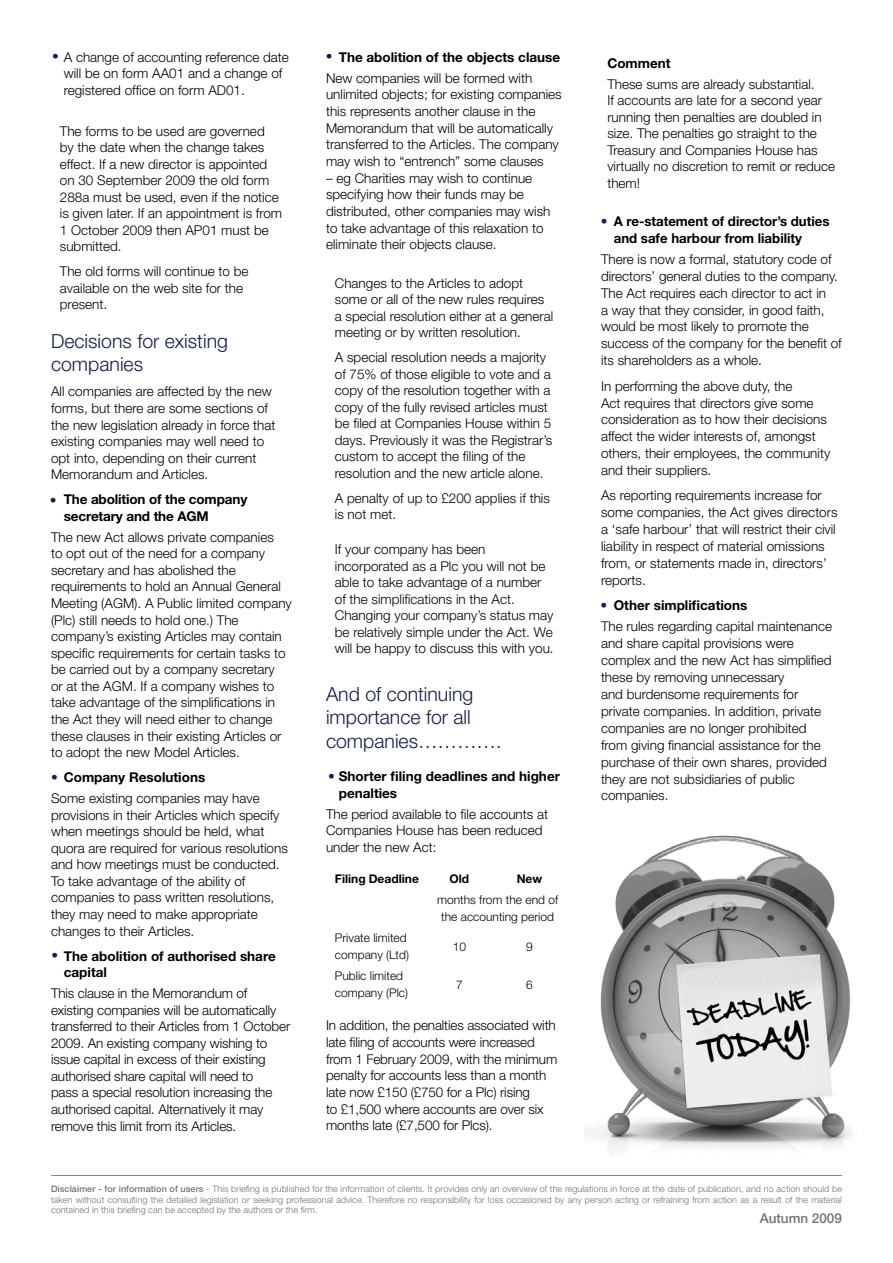
<style>
.page{position:relative;width:893px;height:1263px;background:#fff}
.page>*{position:absolute;margin:0;border:0;box-sizing:border-box;transform-origin:0 0}
.t1{font:300 19.5px/23.5px "Helvetica Neue";color:#151d4b}
.t2{font:300 13.5px/16.5px "Helvetica Neue";color:#000}
.t3{font:700 13.5px/16.5px "Helvetica Neue";color:#000}
.t4{font:500 13.5px "Helvetica Neue";color:#707173}
.t5{font:300 13.5px "Helvetica Neue";color:#151d4b}
.t6{font:300 12px/16.5px "Helvetica Neue";color:#000}
.t7{font:700 12px "Helvetica Neue";color:#000}
.t8{font:300 9px/10.8px "Helvetica Neue";letter-spacing:.005em;color:#707173;text-align:justify}
.s1{color:#151d4b}
.s2{font-weight:700}
.s3{font-weight:300;color:#151d4b}
.s4{font-weight:500}
</style>
<div class="page">
<img style="left:585px;top:835px;width:266px;height:316px">
<hr style="left:51px;top:1175px;width:791px;height:1px;background:#87888a">
<p class="t2" style="left:64px;top:48px;width:227px;text-indent:-11px"><span class="s1">•</span> A change of accounting reference date will be on form AA01 and a change of registered office on form AD01.</p>
<p class="t2" style="left:60px;top:122px;width:224px">The forms to be used are governed<br>by the date when the change takes effect. If a new director is appointed on 30 September 2009 the old form<br>288a must be used, even if the notice is given later. If an appointment is from<br>1 October 2009 then AP01 must be submitted.</p>
<p class="t2" style="left:60px;top:263px;width:190px">The old forms will continue to be available on the web site for the present.</p>
<h1 class="t1" style="left:51px;top:329px;width:178px">Decisions for existing companies</h1>
<p class="t2" style="left:51px;top:383px;width:226px">All companies are affected by the new forms, but there are some sections of the new legislation already in force that existing companies may well need to opt into, depending on their current Memorandum and Articles.</p>
<p class="t3" style="left:64px;top:491px;width:185px">The abolition of the company secretary and the AGM</p>
<p class="t2" style="left:51px;top:528px;width:242px">The new Act allows private companies<br>to opt out of the need for a company secretary and has abolished the requirements to hold an Annual General Meeting (AGM). A Public limited company (Plc) still needs to hold one.) The company’s existing Articles may contain specific requirements for certain tasks to be carried out by a company secretary<br>or at the AGM. If a company wishes to take advantage of the simplifications in the Act they will need either to change these clauses in their existing Articles or to adopt the new Model Articles.</p>
<p class="t2" style="left:51px;top:767px;width:210px;line-height:20.9px"><span class="s1">•</span> <span class="s2">Company Resolutions<br></span>Some existing companies may have</p>
<p class="t2" style="left:51px;top:806px;width:238px">provisions in their Articles which specify when meetings should be held, what quora are required for various resolutions and how meetings must be conducted.<br>To take advantage of the ability of companies to pass written resolutions, they may need to make appropriate changes to their Articles.</p>
<p class="t3" style="left:64px;top:947px;width:213px;text-indent:-12px"><span class="s3">•</span> The abolition of authorised share capital</p>
<p class="t2" style="left:51px;top:985px;width:241px">This clause in the Memorandum of existing companies will be automatically transferred to their Articles from 1 October 2009. An existing company wishing to issue capital in excess of their existing authorised share capital will need to<br>pass a special resolution increasing the authorised capital. Alternatively it may remove this limit from its Articles.</p>
<p class="t5" style="left:50px;top:491px;width:8px">•</p>
<p class="t3" style="left:339px;top:48px;width:223px">The abolition of the objects clause</p>
<p class="t2" style="left:326px;top:69px;width:237px">New companies will be formed with unlimited objects; for existing companies this represents another clause in the Memorandum that will be automatically transferred to the Articles. The company may wish to “entrench” some clauses</p>
<p class="t2" style="left:326px;top:169px;width:226px">– eg Charities may wish to continue specifying how their funds may be distributed, other companies may wish to take advantage of this relaxation to eliminate their objects clause.</p>
<p class="t2" style="left:335px;top:274px;width:220px">Changes to the Articles to adopt some or all of the new rules requires a special resolution either at a general meeting or by written resolution.</p>
<p class="t2" style="left:335px;top:349px;width:219px">A special resolution needs a majority of 75% of those eligible to vote and a copy of the resolution together with a copy of the fully revised articles must be filed at Companies House within 5 days. Previously it was the Registrar’s custom to accept the filing of the resolution and the new article alone.</p>
<p class="t2" style="left:335px;top:489px;width:217px">A penalty of up to £200 applies if this is not met.</p>
<p class="t2" style="left:335px;top:541px;width:220px">If your company has been incorporated as a Plc you will not be able to take advantage of a number of the simplifications in the Act.<br>Changing your company’s status may be relatively simple under the Act. We will be happy to discuss this with you.</p>
<h1 class="t1" style="left:326px;top:681px;width:177px">And of continuing importance for all companies………….</h1>
<p class="t3" style="left:339px;top:768px;width:223px;text-indent:-11px"><span class="s3">•</span> Shorter filing deadlines and higher penalties</p>
<p class="t2" style="left:326px;top:805px;width:224px">The period available to file accounts at<br>Companies House has been reduced under the new Act:</p>
<p class="t7" style="left:335px;top:871px;width:86px">Filing Deadline</p>
<p class="t7" style="left:449px;top:871px;width:21px">Old</p>
<p class="t7" style="left:517px;top:871px;width:27px">New</p>
<p class="t6" style="left:437px;top:891px;width:123px;text-align:center">months from the end of the accounting period</p>
<p class="t6" style="left:335px;top:929px;width:76px">Private limited company (Ltd)</p>
<p class="t6" style="left:453px;top:938px;width:15px">10</p>
<p class="t6" style="left:526px;top:938px;width:8px">9</p>
<p class="t6" style="left:335px;top:967px;width:75px">Public limited company (Plc)</p>
<p class="t6" style="left:456px;top:976px;width:8px">7</p>
<p class="t6" style="left:526px;top:976px;width:8px">6</p>
<p class="t2" style="left:326px;top:1017px;width:233px">In addition, the penalties associated with late filing of accounts were increased from 1 February 2009, with the minimum penalty for accounts less than a month late now £150 (£750 for a Plc) rising<br>to £1,500 where accounts are over six months late (£7,500 for Plcs).</p>
<p class="t5" style="left:326px;top:48px;width:8px">•</p>
<p class="t3" style="left:607px;top:55px;width:65px">Comment</p>
<p class="t2" style="left:607px;top:75px;width:229px">These sums are already substantial.<br>If accounts are late for a second year running then penalties are doubled in size. The penalties go straight to the<br>Treasury and Companies House has virtually no discretion to remit or reduce them!</p>
<p class="t3" style="left:614px;top:212px;width:217px;line-height:17px">A re-statement of director’s duties and safe harbour from liability</p>
<p class="t2" style="left:601px;top:250px;width:242px;line-height:17px">There is now a formal, statutory code of directors’ general duties to the company.<br>The Act requires each director to act in<br>a way that they consider, in good faith, would be most likely to promote the success of the company for the benefit of its shareholders as a whole.</p>
<p class="t2" style="left:601px;top:377px;width:231px;line-height:17px">In performing the above duty, the<br>Act requires that directors give some consideration as to how their decisions affect the wider interests of, amongst others, their employees, the community and their suppliers.</p>
<p class="t2" style="left:601px;top:487px;width:238px;line-height:17px">As reporting requirements increase for some companies, the Act gives directors a ‘safe harbour’ that will restrict their civil liability in respect of material omissions from, or statements made in, directors’ reports.</p>
<p class="t3" style="left:614px;top:597px;width:135px">Other simplifications</p>
<p class="t2" style="left:601px;top:618px;width:233px;line-height:17px">The rules regarding capital maintenance and share capital provisions were complex and the new Act has simplified these by removing unnecessary<br>and burdensome requirements for private companies. In addition, private companies are no longer prohibited from giving financial assistance for the purchase of their own shares, provided they are not subsidiaries of public companies.</p>
<p class="t5" style="left:601px;top:213px;width:8px">•</p>
<p class="t5" style="left:601px;top:597px;width:8px">•</p>
<p class="t8" style="left:51px;top:1183px;width:792px"><span class="s4">Disclaimer - for information of users</span> - This briefing is published for the information of clients. It provides only an overview of the regulations in force at the date of publication, and no action should be taken without consulting the detailed legislation or seeking professional advice. Therefore no responsibility for loss occasioned by any person acting or refraining from action as a result of the material contained in this briefing can be accepted by the authors or the firm.</p>
<p class="t4" style="left:760px;top:1210px;width:84px">Autumn 2009</p>
</div>
